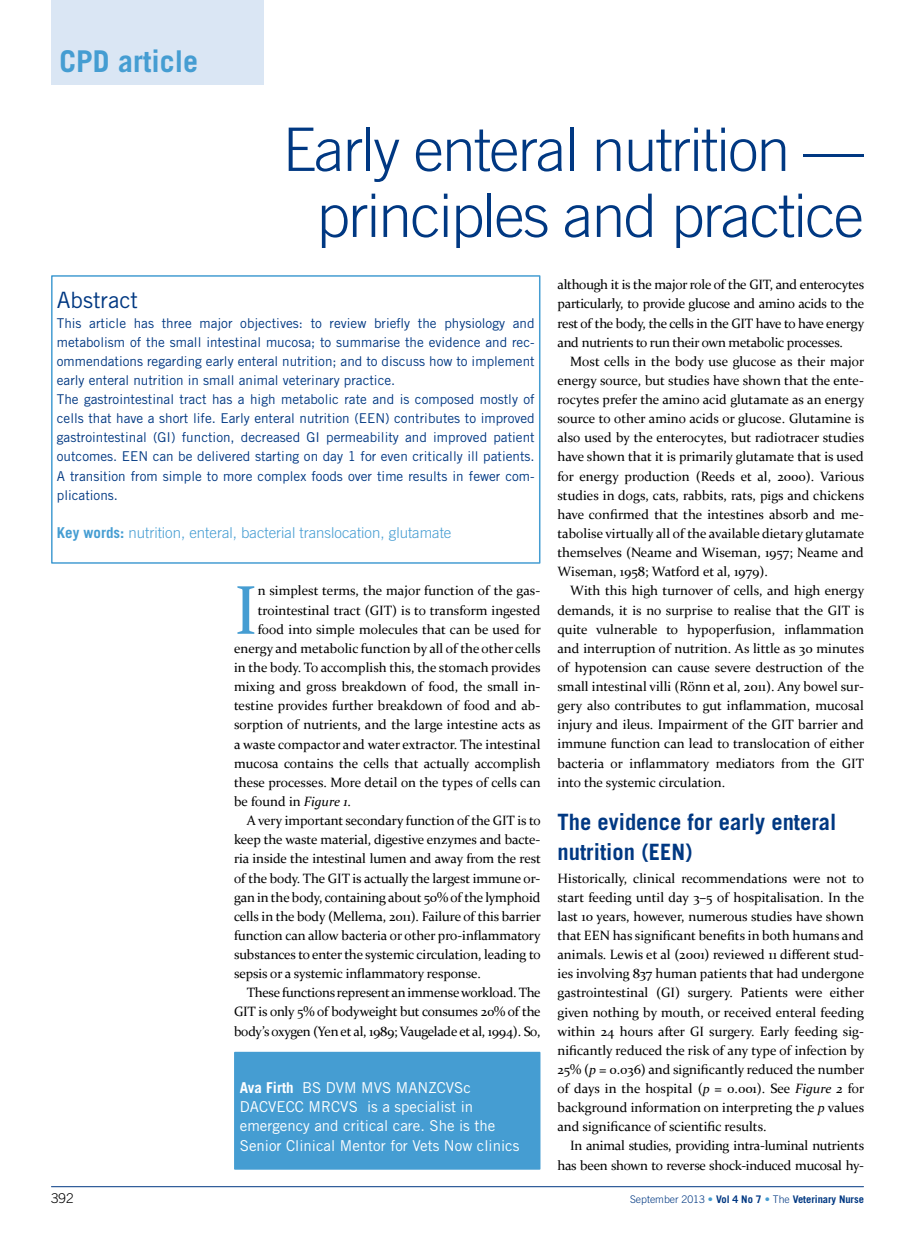
<style>
.page{position:relative;width:915px;height:1242px;background:#fff}
.page>*{position:absolute;margin:0;border:0;box-sizing:border-box;transform-origin:0 0}
.t1{font:69.45px "Constantia";color:#459dd2}
.t2{font:300 60px/66px "Trade Gothic LT Std";letter-spacing:-.025em;color:#003882;text-align:center}
.t3{font:700 30px "Trade Gothic LT Std";color:#459dd2}
.t4{font:700 22.5px/30px "Trade Gothic LT Std";color:#003882}
.t5{font:22.5px "Trade Gothic LT Std";color:#003882}
.t6{font:15px/19.2px "Trade Gothic LT Std";color:#fff}
.t7{font:300 15px "Trade Gothic LT Std";color:#459dd2}
.t8{font:13.5px/19.2px "Constantia";letter-spacing:-.01em;color:#000;text-align:justify}
.t9{font:13.5px/19.2px "Trade Gothic LT Std";color:#003882}
.t10{font:300 13.5px "Trade Gothic LT Std";color:#000}
.t11{font:700 10.5px "Trade Gothic LT Std";letter-spacing:-.005em;color:#003882}
.s1{font-weight:700}
.s2{font-style:italic}
.s3{font-weight:300}
.s4{font-weight:300;color:#459dd2}
</style>
<div class="page">
<div style="left:51px;top:0;width:213px;height:85px;background:#dae6f4"></div>
<hr style="left:51px;top:1186px;width:812px;height:1px;background:#003882">
<div style="left:235px;top:1052px;width:304px;height:117px;background:#459dd2"></div>
<div style="left:234px;top:1051px;width:306px;height:118px;border:2px solid #459dd2"></div>
<div style="left:51px;top:275px;width:489px;height:289px;border:2px solid #459dd2"></div>
<h3 class="t3" style="left:60px;top:42px;width:140px">CPD article</h3>
<h2 class="t2" style="left:282px;top:116px;width:582px">Early enteral nutrition — principles and practice</h2>
<h3 class="t5" style="left:57px;top:287px;width:83px">Abstract</h3>
<p class="t9" style="left:57px;top:313px;width:479px">This article has three major objectives: to review briefly the physiology and metabolism of the small intestinal mucosa; to summarise the evidence and rec&shy;ommendations regarding early enteral nutrition; and to discuss how to implement early enteral nutrition in small animal veterinary practice.<br>The gastrointestinal tract has a high metabolic rate and is composed mostly of cells that have a short life. Early enteral nutrition (EEN) contributes to improved gastrointestinal (GI) function, decreased GI permeability and improved patient outcomes. EEN can be delivered starting on day 1 for even critically ill patients.<br>A transition from simple to more complex foods over time results in fewer com&shy;plications.</p>
<p class="t7" style="left:57px;top:524px;width:396px"><span class="s1">Key words:</span> nutrition, enteral, bacterial translocation, glutamate</p>
<h1 class="t1" style="left:234px;top:563px;width:25px">I</h1>
<p class="t8" style="left:257px;top:580px;width:284px">n simplest terms, the major function of the gas-</p>
<p class="t8" style="left:257px;top:600px;width:284px">trointestinal tract (GIT) is to transform ingested</p>
<p class="t8" style="left:257px;top:619px;width:284px">food into simple molecules that can be used for</p>
<p class="t8" style="left:234px;top:638px;width:308px">energy and metabolic function by all of the other cells</p>
<p class="t8" style="left:234px;top:657px;width:308px">in the body. To accomplish this, the stomach provides</p>
<p class="t8" style="left:234px;top:676px;width:308px">mixing and gross breakdown of food, the small in-</p>
<p class="t8" style="left:234px;top:695px;width:308px">testine provides further breakdown of food and ab-</p>
<p class="t8" style="left:234px;top:714px;width:308px">sorption of nutrients, and the large intestine acts as</p>
<p class="t8" style="left:234px;top:734px;width:308px">a waste compactor and water extractor. The intestinal</p>
<p class="t8" style="left:234px;top:753px;width:308px">mucosa contains the cells that actually accomplish</p>
<p class="t8" style="left:234px;top:772px;width:308px">these processes. More detail on the types of cells can</p>
<p class="t8" style="left:234px;top:791px;width:118px">be found in <span class="s2">Figure 1</span>.</p>
<p class="t8" style="left:247px;top:810px;width:295px">A very important secondary function of the GIT is to</p>
<p class="t8" style="left:234px;top:829px;width:308px">keep the waste material, digestive enzymes and bacte-</p>
<p class="t8" style="left:234px;top:848px;width:308px">ria inside the intestinal lumen and away from the rest</p>
<p class="t8" style="left:234px;top:867px;width:308px">of the body. The GIT is actually the largest immune or-</p>
<p class="t8" style="left:234px;top:887px;width:308px">gan in the body, containing about 50% of the lymphoid</p>
<p class="t8" style="left:234px;top:906px;width:308px">cells in the body (Mellema, 2011). Failure of this barrier</p>
<p class="t8" style="left:234px;top:925px;width:308px">function can allow bacteria or other pro-inflammatory</p>
<p class="t8" style="left:234px;top:944px;width:308px">substances to enter the systemic circulation, leading to</p>
<p class="t8" style="left:234px;top:963px;width:248px">sepsis or a systemic inflammatory response.</p>
<p class="t8" style="left:247px;top:982px;width:295px">These functions represent an immense workload. The</p>
<p class="t8" style="left:234px;top:1001px;width:308px">GIT is only 5% of bodyweight but consumes 20% of the</p>
<p class="t8" style="left:234px;top:1020px;width:308px">body’s oxygen (Yen et al, 1989; Vaugelade et al, 1994). So,</p>
<p class="t6" style="left:240px;top:1078px;width:281px"><span class="s1">Ava Firth</span> BS DVM MVS MANZCVSc DACVECC MRCVS is a specialist in emergency and critical care. She is the Senior Clinical Mentor for Vets Now clinics</p>
<p class="t8" style="left:557px;top:274px;width:308px">although it is the major role of the GIT, and enterocytes particularly, to provide glucose and amino acids to the rest of the body, the cells in the GIT have to have energy and nutrients to run their own metabolic processes.</p>
<p class="t8" style="left:557px;top:351px;width:308px;text-indent:13px">Most cells in the body use glucose as their major energy source, but studies have shown that the ente&shy;rocytes prefer the amino acid glutamate as an energy source to other amino acids or glucose. Glutamine is also used by the enterocytes, but radiotracer studies have shown that it is primarily glutamate that is used for energy production (Reeds et al, 2000). Various studies in dogs, cats, rabbits, rats, pigs and chickens have confirmed that the intestines absorb and me&shy;tabolise virtually all of the available dietary glutamate themselves (Neame and Wiseman, 1957; Neame and Wiseman, 1958; Watford et al, 1979).</p>
<p class="t8" style="left:557px;top:580px;width:308px;text-indent:13px">With this high turnover of cells, and high energy demands, it is no surprise to realise that the GIT is quite vulnerable to hypoperfusion, inflammation and interruption of nutrition. As little as 30 minutes of hypotension can cause severe destruction of the small intestinal villi (Rönn et al, 2011). Any bowel sur&shy;gery also contributes to gut inflammation, mucosal injury and ileus. Impairment of the GIT barrier and immune function can lead to translocation of either bacteria or inflammatory mediators from the GIT into the systemic circulation.</p>
<h3 class="t4" style="left:557px;top:806px;width:280px">The evidence for early enteral nutrition (EEN)</h3>
<p class="t8" style="left:557px;top:867px;width:308px">Historically, clinical recommendations were not to start feeding until day 3–5 of hospitalisation. In the last 10 years, however, numerous studies have shown that EEN has significant benefits in both humans and animals. Lewis et al (2001) reviewed 11 different stud&shy;ies involving 837 human patients that had undergone gastrointestinal (GI) surgery. Patients were either given nothing by mouth, or received enteral feeding within 24 hours after GI surgery. Early feeding sig&shy;nificantly reduced the risk of any type of infection by 25% (<span class="s2">p</span> = 0.036) and significantly reduced the number of days in the hospital (<span class="s2">p</span> = 0.001). See <span class="s2">Figure 2</span> for background information on interpreting the <span class="s2">p</span> values and significance of scientific results.</p>
<p class="t8" style="left:557px;top:1135px;width:308px;text-align:right">In animal studies, providing intra-luminal nutrients has been shown to reverse shock-induced mucosal hy-</p>
<p class="t10" style="left:51px;top:1190px;width:24px">392</p>
<p class="t11" style="left:630px;top:1192px;width:235px"><span class="s3">September 2013</span> <span class="s4">•</span> Vol 4 No 7 <span class="s4">•</span> <span class="s3">The</span> Veterinary Nurse</p>
</div>
